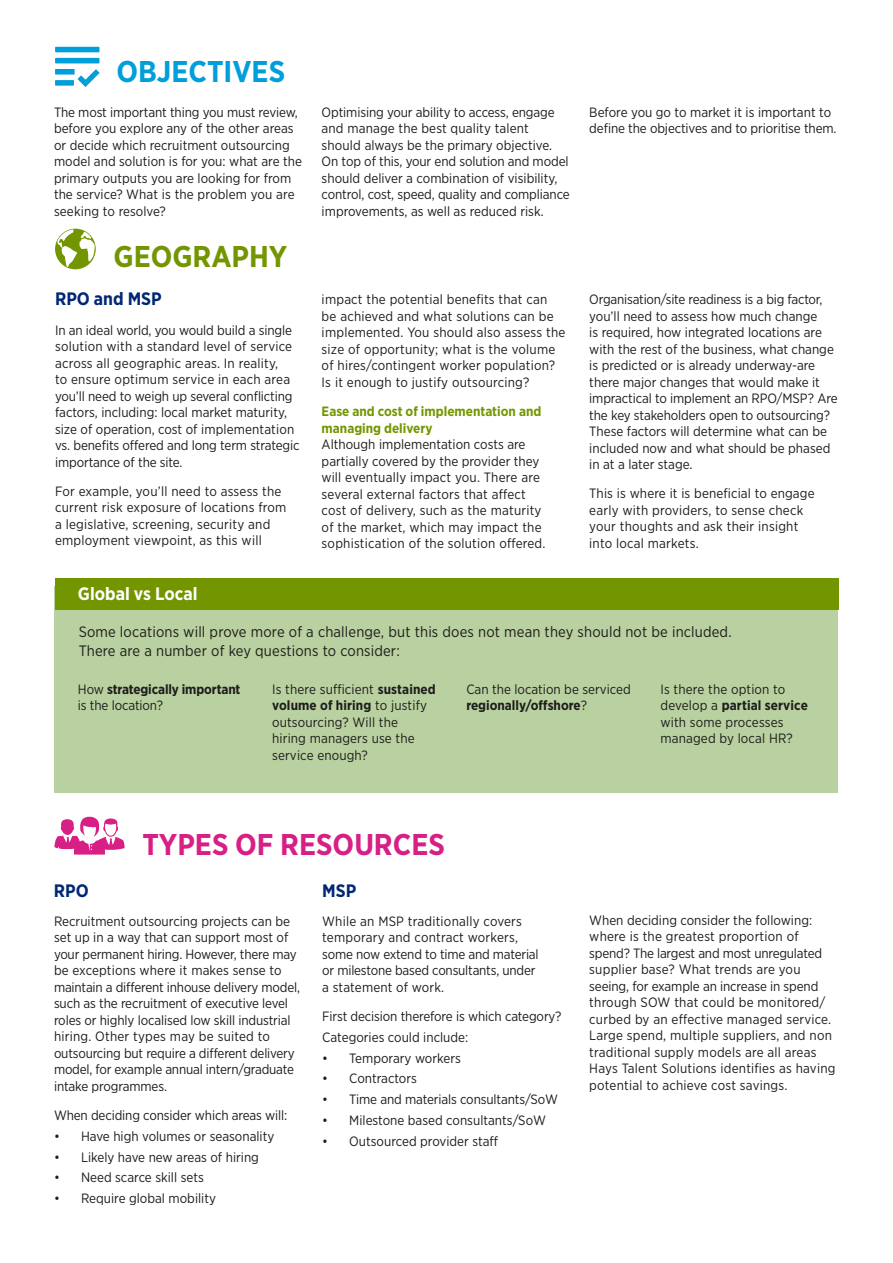
<style>
.page{position:relative;width:893px;height:1263px;background:#fff}
.page>*{position:absolute;margin:0;border:0;box-sizing:border-box;transform-origin:0 0}
.t1{font:700 30px "Gotham Narrow";color:#d71f85}
.t2{font:700 30px "Gotham Narrow";color:#009fda}
.t3{font:700 30px "Gotham Narrow";color:#739600}
.t4{font:700 18px "Gotham Narrow";color:#002776}
.t5{font:700 18px "Gotham Narrow";color:#fff}
.t6{font:15px/19.5px "Gotham Narrow";letter-spacing:.01em;color:#1d1d1b}
.t7{font:13.5px/16.5px "Gotham Narrow";color:#1d1d1b}
.t8{font:700 13.5px/16.5px "Gotham Narrow";color:#739600}
.t9{font:700 13.5px/16.5px "Gotham Narrow";letter-spacing:-.01em;color:#1d1d1b}
.s1{font-weight:400}
.s2{font-weight:700}
</style>
<div class="page">
<div style="left:55px;top:229px;width:41px;height:40px;background:#739600;border-radius:50%"></div>
<svg style="left:57px;top:229px;width:38px;height:38px"></svg>
<div style="left:54px;top:586px;width:784px;height:206px;background:#b9d0a0"></div>
<div style="left:55px;top:578px;width:784px;height:31px;background:#739600"></div>
<svg style="left:55px;top:47px;width:45px;height:40px"></svg>
<svg style="left:54px;top:816px;width:71px;height:39px"></svg>
<h1 class="t2" style="left:117px;top:52px;width:170px">OBJECTIVES</h1>
<p class="t7" style="left:54px;top:103px;width:249px">The most important thing you must review, before you explore any of the other areas or decide which recruitment outsourcing model and solution is for you: what are the primary outputs you are looking for from the service? What is the problem you are seeking to resolve?</p>
<p class="t7" style="left:322px;top:103px;width:250px">Optimising your ability to access, engage and manage the best quality talent should always be the primary objective.<br>On top of this, your end solution and model should deliver a combination of visibility, control, cost, speed, quality and compliance improvements, as well as reduced risk.</p>
<p class="t7" style="left:589px;top:103px;width:249px">Before you go to market it is important to define the objectives and to prioritise them.</p>
<h1 class="t3" style="left:114px;top:237px;width:175px">GEOGRAPHY</h1>
<h2 class="t4" style="left:55px;top:287px;width:108px">RPO and MSP</h2>
<p class="t7" style="left:55px;top:321px;width:246px">In an ideal world, you would build a single solution with a standard level of service across all geographic areas. In reality,<br>to ensure optimum service in each area you’ll need to weigh up several conflicting factors, including: local market maturity, size of operation, cost of implementation vs. benefits offered and long term strategic importance of the site.</p>
<p class="t7" style="left:55px;top:483px;width:233px">For example, you’ll need to assess the current risk exposure of locations from a legislative, screening, security and employment viewpoint, as this will</p>
<h2 class="t5" style="left:78px;top:582px;width:121px">Global vs Local</h2>
<p class="t7" style="left:322px;top:291px;width:245px">impact the potential benefits that can be achieved and what solutions can be implemented. You should also assess the size of opportunity; what is the volume of hires/contingent worker population?<br>Is it enough to justify outsourcing?</p>
<p class="t8" style="left:322px;top:403px;width:221px">Ease and cost of implementation and managing delivery</p>
<p class="t7" style="left:322px;top:436px;width:225px">Although implementation costs are partially covered by the provider they will eventually impact you. There are several external factors that affect cost of delivery, such as the maturity of the market, which may impact the sophistication of the solution offered.</p>
<p class="t7" style="left:589px;top:291px;width:250px">Organisation/site readiness is a big factor, you’ll need to assess how much change<br>is required, how integrated locations are with the rest of the business, what change is predicted or is already underway-are there major changes that would make it impractical to implement an RPO/MSP? Are the key stakeholders open to outsourcing?<br>These factors will determine what can be included now and what should be phased in at a later stage.</p>
<p class="t7" style="left:589px;top:485px;width:227px">This is where it is beneficial to engage early with providers, to sense check your thoughts and ask their insight into local markets.</p>
<p class="t6" style="left:79px;top:622px;width:654px">Some locations will prove more of a challenge, but this does not mean they should not be included.<br>There are a number of key questions to consider:</p>
<p class="t9" style="left:78px;top:680px;width:164px"><span class="s1">How</span> strategically important <span class="s1">is the location?</span></p>
<p class="t7" style="left:272px;top:680px;width:165px">Is there sufficient <span class="s2">sustained volume of hiring</span> to justify outsourcing? Will the<br>hiring managers use the service enough?</p>
<p class="t7" style="left:466px;top:680px;width:166px">Can the location be serviced <span class="s2">regionally/offshore</span>?</p>
<p class="t7" style="left:660px;top:680px;width:149px">Is there the option to develop a <span class="s2">partial service </span>with some processes managed by local HR?</p>
<h1 class="t1" style="left:142px;top:825px;width:304px">TYPES OF RESOURCES</h1>
<h2 class="t4" style="left:54px;top:879px;width:36px">RPO</h2>
<p class="t7" style="left:54px;top:912px;width:248px">Recruitment outsourcing projects can be set up in a way that can support most of your permanent hiring. However, there may be exceptions where it makes sense to maintain a different inhouse delivery model, such as the recruitment of executive level roles or highly localised low skill industrial hiring. Other types may be suited to outsourcing but require a different delivery model, for example annual intern/graduate intake programmes.</p>
<p class="t7" style="left:54px;top:1107px;width:235px">When deciding consider which areas will:</p>
<p class="t7" style="left:54px;top:1127px;width:222px">• Have high volumes or seasonality</p>
<p class="t7" style="left:54px;top:1148px;width:206px">• Likely have new areas of hiring</p>
<p class="t7" style="left:54px;top:1169px;width:151px">• Need scarce skill sets</p>
<p class="t7" style="left:54px;top:1190px;width:163px">• Require global mobility</p>
<h2 class="t4" style="left:322px;top:879px;width:36px">MSP</h2>
<p class="t7" style="left:322px;top:912px;width:218px">While an MSP traditionally covers temporary and contract workers, some now extend to time and material or milestone based consultants, under a statement of work.</p>
<p class="t7" style="left:322px;top:1006px;width:241px;line-height:20.7px">First decision therefore is which category?<br>Categories could include:</p>
<p class="t7" style="left:322px;top:1049px;width:140px">• Temporary workers</p>
<p class="t7" style="left:322px;top:1070px;width:96px">• Contractors</p>
<p class="t7" style="left:322px;top:1091px;width:237px">• Time and materials consultants/SoW</p>
<p class="t7" style="left:322px;top:1111px;width:225px">• Milestone based consultants/SoW</p>
<p class="t7" style="left:322px;top:1132px;width:177px">• Outsourced provider staff</p>
<p class="t7" style="left:589px;top:911px;width:248px">When deciding consider the following: where is the greatest proportion of spend? The largest and most unregulated supplier base? What trends are you seeing, for example an increase in spend through SOW that could be monitored/ curbed by an effective managed service.<br>Large spend, multiple suppliers, and non traditional supply models are all areas Hays Talent Solutions identifies as having potential to achieve cost savings.</p>
</div>
